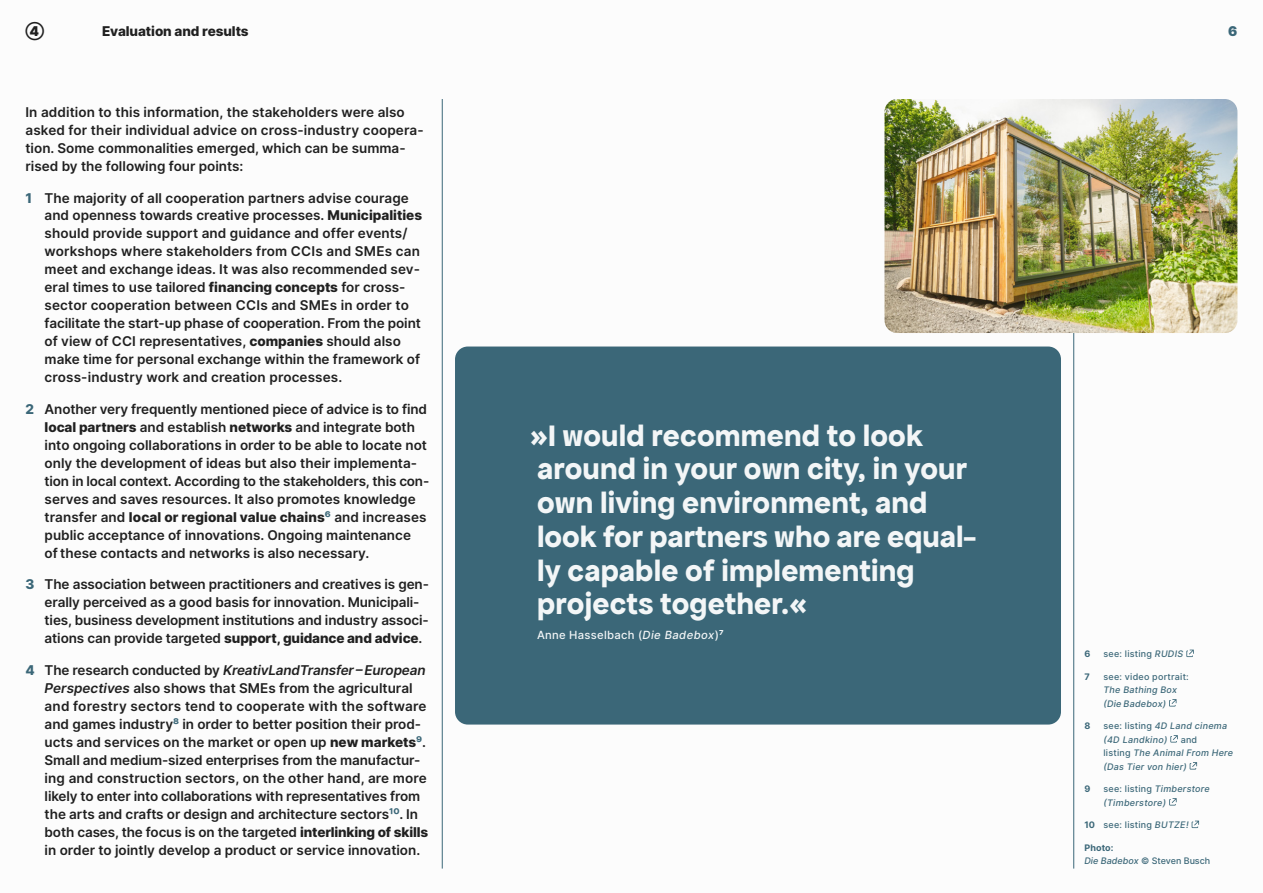
<style>
.page{position:relative;width:1263px;height:893px;background:#fff}
.page>*{position:absolute;margin:0;border:0;box-sizing:border-box;transform-origin:0 0}
.t1{font:700 31.5px/33.8px "Apfel Grotezk";letter-spacing:.005em;color:#f3f6f7}
.t2{font:600 13.5px/18px "Inter";color:#202020}
.t3{font:800 13.5px "Inter";letter-spacing:-.005em;color:#202020}
.t4{font:900 13.5px "Inter";color:#202020}
.t5{font:900 13.5px "Inter";color:#3b6778}
.t6{font:500 11.25px "Inter";letter-spacing:.025em;color:#f3f6f7}
.t7{font:italic 500 9px/13.5px "Inter";letter-spacing:.025em;color:#3b6778}
.t8{font:500 9px "Inter";letter-spacing:.025em;color:#3b6778}
.t9{font:500 9px/13.5px "Inter";letter-spacing:-.005em;color:#3b6778}
.t10{font:700 9px "Inter";color:#3b6778}
.s1{font-weight:800;color:#3b6778}
.s2{font-weight:800}
.s3{font-weight:700;color:#3b6778}
.s4{font-style:italic}
.s5{font-weight:700}
.s6{font-style:normal}
</style>
<div class="page">
<hr style="left:1073px;top:99px;width:1px;height:770px;background:#3b6778">
<img style="left:884px;top:99px;width:353px;height:234px">
<svg style="left:1186px;top:650px;width:8px;height:7px"></svg>
<svg style="left:1169px;top:699px;width:7px;height:8px"></svg>
<svg style="left:1170px;top:735px;width:8px;height:8px"></svg>
<svg style="left:1189px;top:762px;width:8px;height:8px"></svg>
<svg style="left:1169px;top:798px;width:8px;height:8px"></svg>
<svg style="left:1191px;top:821px;width:8px;height:7px"></svg>
<hr style="left:442px;top:99px;width:1px;height:770px;background:#3b6778">
<div style="left:455px;top:347px;width:606px;height:378px;background:#3b6778;border-radius:13px"></div>
<p class="t4" style="left:26px;top:21px;width:20px">➃</p>
<p class="t3" style="left:102px;top:21px;width:148px">Evaluation and results</p>
<p class="t5" style="left:1228px;top:21px;width:11px">6</p>
<p class="t2" style="left:26px;top:103px;width:400px">In addition to this information, the stakeholders were also asked for their individual advice on cross-industry coopera&shy;tion. Some commonalities emerged, which can be summa&shy;rised by the following four points:</p>
<p class="t2" style="left:45px;top:188px;width:379px;text-indent:-19px"><span class="s1">1</span> The majority of all cooperation partners advise courage and openness towards creative processes. <span class="s2">Municipalities </span>should provide support and guidance and offer events/ workshops where stakeholders from CCIs and SMEs can meet and exchange ideas. It was also recommended sev&shy;eral times to use tailored <span class="s2">financing concepts</span> for cross&shy;sector cooperation between CCIs and SMEs in order to facilitate the start-up phase of cooperation. From the point of view of CCI representatives, <span class="s2">companies</span> should also make time for personal exchange within the framework of cross-industry work and creation processes.</p>
<p class="t2" style="left:45px;top:400px;width:386px;text-indent:-19px"><span class="s1">2</span> Another very frequently mentioned piece of advice is to find <span class="s2">local partners</span> and establish <span class="s2">networks</span> and integrate both into ongoing collaborations in order to be able to locate not only the development of ideas but also their implementa&shy;tion in local context. According to the stakeholders, this con&shy;serves and saves resources. It also promotes knowledge transfer and <span class="s2">local or regional value chains</span><span class="s3">6</span> and increases public acceptance of innovations. Ongoing maintenance<br>of these contacts and networks is also necessary.</p>
<p class="t2" style="left:45px;top:575px;width:386px;text-indent:-19px"><span class="s1">3</span> The association between practitioners and creatives is gen&shy;erally perceived as a good basis for innovation. Municipali&shy;ties, business development institutions and industry associ&shy;ations can provide targeted <span class="s2">support, guidance and advice</span>.</p>
<p class="t2" style="left:45px;top:661px;width:385px;text-indent:-19px"><span class="s1">4</span> The research conducted by <span class="s4">KreativLandTransfer – European Perspectives</span> also shows that SMEs from the agricultural and forestry sectors tend to cooperate with the software and games industry<span class="s3">8</span> in order to better position their prod&shy;ucts and services on the market or open up <span class="s2">new markets</span><span class="s3">9</span>.<br>Small and medium-sized enterprises from the manufactur&shy;ing and construction sectors, on the other hand, are more likely to enter into collaborations with representatives from the arts and crafts or design and architecture sectors<span class="s3">10</span>. In both cases, the focus is on the targeted <span class="s2">interlinking of skills </span>in order to jointly develop a product or service innovation.</p>
<h1 class="t1" style="left:530px;top:418px;width:448px">»I would recommend to look around in your own city, in your own living environment, and look for partners who are equal&shy;ly capable of implementing projects together.«</h1>
<p class="t6" style="left:537px;top:627px;width:188px">Anne Hasselbach (<span class="s4">Die Badebox</span>)<span class="s5">7</span></p>
<p class="t10" style="left:1084px;top:647px;width:7px">6</p>
<p class="t8" style="left:1103px;top:647px;width:81px">see: listing <span class="s4">RUDIS</span></p>
<p class="t10" style="left:1084px;top:669px;width:7px">7</p>
<p class="t8" style="left:1103px;top:670px;width:87px">see: video portrait:</p>
<p class="t7" style="left:1103px;top:683px;width:75px">The Bathing Box (Die Badebox)</p>
<p class="t10" style="left:1084px;top:719px;width:7px">8</p>
<p class="t7" style="left:1103px;top:719px;width:125px"><span class="s6">see: listing</span> 4D Land cinema (4D Landkino)</p>
<p class="t7" style="left:1103px;top:732px;width:131px;text-indent:77px"><span class="s6">and<br>listing</span> The Animal From Here (Das Tier von hier)</p>
<p class="t10" style="left:1084px;top:782px;width:7px">9</p>
<p class="t7" style="left:1103px;top:782px;width:108px"><span class="s6">see: listing</span> Timberstore (Timberstore)</p>
<p class="t8" style="left:1084px;top:818px;width:106px"><span class="s5">10</span> see: listing <span class="s4">BUTZE!</span></p>
<p class="t9" style="left:1084px;top:840px;width:127px"><span class="s5">Photo:<br></span><span class="s4">Die Badebox</span> © Steven Busch</p>
</div>
